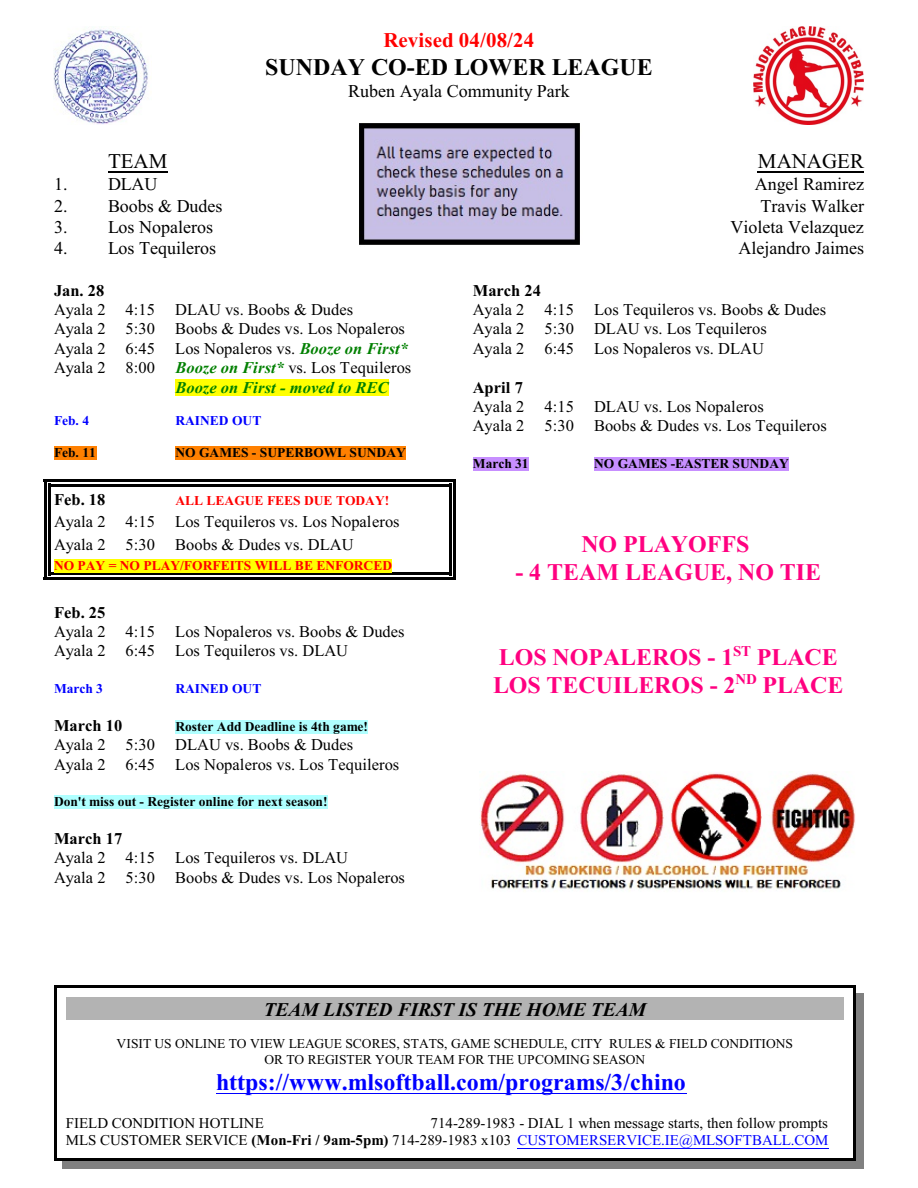
<style>
.page{position:relative;width:918px;height:1188px;background:#fff}
.page>*{position:absolute;margin:0;border:0;box-sizing:border-box;transform-origin:0 0}
.t1{font:700 24px/28.2px "Times New Roman";color:#ff0080}
.t2{font:700 24px "Times New Roman";color:#00f}
.t3{font:700 24px "Times New Roman";color:#000}
.t4{font:700 21px "Times New Roman";letter-spacing:.005em;color:#f00}
.t5{font:21px "Times New Roman";color:#000}
.t6{font:italic 700 19.5px "Times New Roman";color:#000}
.t7{font:18px "Times New Roman";color:#000}
.t8{font:16.5px/19.5px "Times New Roman";color:#000}
.t9{font:700 16.5px "Times New Roman";color:#000}
.t10{font:italic 700 16.5px "Times New Roman";color:#008000}
.t11{font:15px/17.9px "Times New Roman";color:#000;text-align:right}
.t12{font:700 13.5px "Times New Roman";color:#000}
.t13{font:13.5px/15.9px "Times New Roman";color:#000;text-align:center}
.t14{font:700 13.5px "Times New Roman";color:#f00}
.t15{font:700 13.5px "Times New Roman";color:#00f}
.s1{font-weight:700;font-style:italic;color:#008000}
.s2{font-weight:700}
.s3{color:#00f}
</style>
<div class="page">
<hr style="left:48px;top:484px;width:3px;height:28px;background:#000">
<hr style="left:449px;top:484px;width:3px;height:28px;background:#000">
<hr style="left:48px;top:484px;width:403px;height:2px;background:#000">
<hr style="left:44px;top:479px;width:2px;height:40px;background:#000">
<hr style="left:453px;top:479px;width:3px;height:40px;background:#000">
<hr style="left:44px;top:479px;width:412px;height:3px;background:#000">
<hr style="left:48px;top:512px;width:3px;height:22px;background:#000">
<hr style="left:449px;top:512px;width:3px;height:22px;background:#000">
<hr style="left:44px;top:505px;width:2px;height:36px;background:#000">
<hr style="left:453px;top:505px;width:3px;height:36px;background:#000">
<hr style="left:48px;top:534px;width:3px;height:22px;background:#000">
<hr style="left:449px;top:534px;width:3px;height:22px;background:#000">
<hr style="left:44px;top:527px;width:2px;height:37px;background:#000">
<hr style="left:453px;top:527px;width:3px;height:37px;background:#000">
<hr style="left:48px;top:557px;width:3px;height:18px;background:#000">
<hr style="left:449px;top:557px;width:3px;height:18px;background:#000">
<hr style="left:48px;top:573px;width:403px;height:2px;background:#000">
<hr style="left:44px;top:550px;width:2px;height:30px;background:#000">
<hr style="left:453px;top:550px;width:3px;height:30px;background:#000">
<hr style="left:44px;top:577px;width:412px;height:3px;background:#000">
<img style="left:54px;top:29px;width:94px;height:95px">
<img style="left:359px;top:123px;width:221px;height:122px">
<img style="left:479px;top:771px;width:376px;height:120px">
<img style="left:753px;top:27px;width:111px;height:97px">
<div style="left:66px;top:997px;width:778px;height:23px;background:#b3b3b3"></div>
<hr style="left:216px;top:1093px;width:470px;height:1px;background:#00f">
<hr style="left:518px;top:1148px;width:311px;height:1px;background:#00f">
<hr style="left:54px;top:986px;width:3px;height:175px;background:#000">
<hr style="left:853px;top:986px;width:3px;height:175px;background:#000">
<hr style="left:54px;top:986px;width:802px;height:2px;background:#000">
<hr style="left:54px;top:1158px;width:802px;height:3px;background:#000">
<div style="left:856px;top:993px;width:8px;height:176px;background:#808080"></div>
<div style="left:62px;top:1161px;width:802px;height:8px;background:#808080"></div>
<hr style="left:108px;top:171px;width:59px;height:2px;background:#000">
<hr style="left:758px;top:171px;width:106px;height:2px;background:#000">
<div style="left:176px;top:380px;width:100px;height:16px;background:#ff0"></div>
<div style="left:276px;top:380px;width:112px;height:16px;background:#ff0"></div>
<div style="left:54px;top:446px;width:42px;height:14px;background:#ff8000"></div>
<div style="left:176px;top:446px;width:84px;height:14px;background:#ff8000"></div>
<div style="left:260px;top:446px;width:146px;height:14px;background:#ff8000"></div>
<div style="left:54px;top:559px;width:66px;height:13px;background:#ff0"></div>
<div style="left:120px;top:559px;width:272px;height:13px;background:#ff0"></div>
<div style="left:176px;top:720px;width:192px;height:14px;background:#b0ffff"></div>
<div style="left:54px;top:795px;width:274px;height:14px;background:#b0ffff"></div>
<div style="left:473px;top:457px;width:56px;height:13px;background:#c78fff"></div>
<div style="left:594px;top:457px;width:195px;height:13px;background:#c78fff"></div>
<p class="t4" style="left:383px;top:33px;width:152px">Revised 04/08/24</p>
<h1 class="t3" style="left:265px;top:59px;width:389px">SUNDAY CO-ED LOWER LEAGUE</h1>
<p class="t7" style="left:348px;top:85px;width:223px">Ruben Ayala Community Park</p>
<p class="t5" style="left:108px;top:154px;width:61px">TEAM</p>
<p class="t5" style="left:758px;top:154px;width:108px">MANAGER</p>
<p class="t7" style="left:54px;top:178px;width:105px">1. DLAU</p>
<p class="t7" style="left:755px;top:178px;width:111px">Angel Ramirez</p>
<p class="t7" style="left:54px;top:199px;width:170px">2. Boobs &amp; Dudes</p>
<p class="t7" style="left:761px;top:199px;width:105px">Travis Walker</p>
<p class="t7" style="left:54px;top:220px;width:161px">3. Los Nopaleros</p>
<p class="t7" style="left:731px;top:220px;width:135px">Violeta Velazquez</p>
<p class="t7" style="left:54px;top:242px;width:164px">4. Los Tequileros</p>
<p class="t7" style="left:739px;top:242px;width:127px">Alejandro Jaimes</p>
<p class="t9" style="left:54px;top:284px;width:52px">Jan. 28</p>
<p class="t8" style="left:54px;top:301px;width:301px">Ayala 2 4:15 DLAU vs. Boobs &amp; Dudes</p>
<p class="t8" style="left:54px;top:320px;width:353px">Ayala 2 5:30 Boobs &amp; Dudes vs. Los Nopaleros</p>
<p class="t8" style="left:54px;top:340px;width:356px">Ayala 2 6:45 Los Nopaleros vs. <span class="s1">Booze on First*</span></p>
<p class="t8" style="left:54px;top:360px;width:359px">Ayala 2 8:00 <span class="s1">Booze on First*</span> vs. Los Tequileros</p>
<p class="t10" style="left:176px;top:382px;width:214px">Booze on First - moved to REC</p>
<p class="t15" style="left:54px;top:416px;width:37px">Feb. 4</p>
<p class="t15" style="left:176px;top:416px;width:87px">RAINED OUT</p>
<p class="t12" style="left:54px;top:448px;width:44px">Feb. 11</p>
<p class="t12" style="left:176px;top:448px;width:232px">NO GAMES - SUPERBOWL SUNDAY</p>
<p class="t9" style="left:54px;top:494px;width:53px">Feb. 18</p>
<p class="t14" style="left:176px;top:496px;width:215px">ALL LEAGUE FEES DUE TODAY!</p>
<p class="t8" style="left:54px;top:512px;width:347px;line-height:22.4px">Ayala 2 4:15 Los Tequileros vs. Los Nopaleros<br>Ayala 2 5:30 Boobs &amp; Dudes vs. DLAU</p>
<p class="t14" style="left:54px;top:561px;width:340px">NO PAY = NO PLAY/FORFEITS WILL BE ENFORCED</p>
<p class="t9" style="left:54px;top:607px;width:53px">Feb. 25</p>
<p class="t8" style="left:54px;top:623px;width:352px">Ayala 2 4:15 Los Nopaleros vs. Boobs &amp; Dudes<br>Ayala 2 6:45 Los Tequileros vs. DLAU</p>
<p class="t15" style="left:54px;top:684px;width:51px">March 3</p>
<p class="t15" style="left:176px;top:684px;width:87px">RAINED OUT</p>
<p class="t9" style="left:54px;top:720px;width:70px">March 10</p>
<p class="t12" style="left:176px;top:722px;width:194px">Roster Add Deadline is 4th game!</p>
<p class="t8" style="left:54px;top:736px;width:347px">Ayala 2 5:30 DLAU vs. Boobs &amp; Dudes<br>Ayala 2 6:45 Los Nopaleros vs. Los Tequileros</p>
<p class="t12" style="left:54px;top:797px;width:275px">Don't miss out - Register online for next season!</p>
<p class="t9" style="left:54px;top:833px;width:70px">March 17</p>
<p class="t8" style="left:54px;top:849px;width:353px">Ayala 2 4:15 Los Tequileros vs. DLAU<br>Ayala 2 5:30 Boobs &amp; Dudes vs. Los Nopaleros</p>
<p class="t9" style="left:473px;top:284px;width:70px">March 24</p>
<p class="t8" style="left:473px;top:301px;width:355px">Ayala 2 4:15 Los Tequileros vs. Boobs &amp; Dudes<br>Ayala 2 5:30 DLAU vs. Los Tequileros<br>Ayala 2 6:45 Los Nopaleros vs. DLAU</p>
<p class="t9" style="left:473px;top:382px;width:52px">April 7</p>
<p class="t8" style="left:473px;top:398px;width:355px">Ayala 2 4:15 DLAU vs. Los Nopaleros<br>Ayala 2 5:30 Boobs &amp; Dudes vs. Los Tequileros</p>
<p class="t12" style="left:473px;top:459px;width:57px">March 31</p>
<p class="t12" style="left:594px;top:459px;width:196px">NO GAMES -EASTER SUNDAY</p>
<h1 class="t1" style="left:581px;top:532px;width:169px">NO PLAYOFFS</h1>
<h1 class="t1" style="left:515px;top:561px;width:307px">- 4 TEAM LEAGUE, NO TIE</h1>
<h1 class="t1" style="left:493px;top:645px;width:352px">LOS NOPALEROS - 1<sup>ST</sup> PLACE<br>LOS TECUILEROS - 2<sup>ND</sup> PLACE</h1>
<p class="t6" style="left:264px;top:1003px;width:384px">TEAM LISTED FIRST IS THE HOME TEAM</p>
<p class="t13" style="left:117px;top:1037px;width:678px">VISIT US ONLINE TO VIEW LEAGUE SCORES, STATS, GAME SCHEDULE, CITY RULES &amp; FIELD CONDITIONS<br>OR TO REGISTER YOUR TEAM FOR THE UPCOMING SEASON</p>
<h1 class="t2" style="left:216px;top:1074px;width:471px">https://www.mlsoftball.com/programs/3/chino</h1>
<p class="t11" style="left:66px;top:1115px;width:199px">FIELD CONDITION HOTLINE</p>
<p class="t11" style="left:66px;top:1115px;width:764px">714-289-1983 - DIAL 1 when message starts, then follow prompts<br>MLS CUSTOMER SERVICE <span class="s2">(Mon-Fri / 9am-5pm)</span> 714-289-1983 x103 <span class="s3">CUSTOMERSERVICE.IE@MLSOFTBALL.COM</span></p>
</div>
